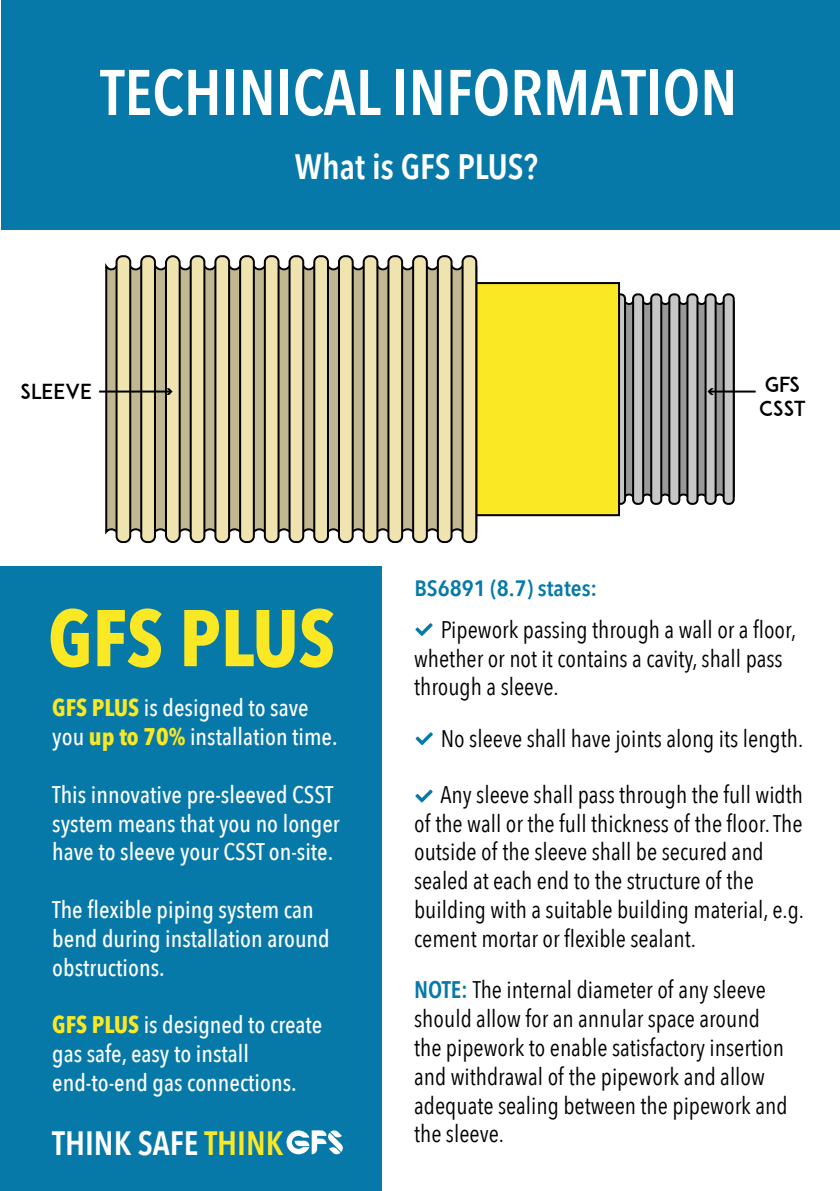
<style>
.page{position:relative;width:840px;height:1191px;background:#fff}
.page>*{position:absolute;margin:0;border:0;box-sizing:border-box;transform-origin:0 0}
.t1{font:700 79.4px "Avenir Next Condensed";color:#fbe824}
.t2{font:600 63.6px "Avenir Next Condensed";color:#fff}
.t3{font:600 35.2px "Avenir Next Condensed";color:#fff}
.t4{font:600 33.6px "Avenir Next Condensed";color:#fff}
.t5{font:24px/28.8px "Avenir Next Condensed";color:#000}
.t6{font:500 24px/28.8px "Avenir Next Condensed";color:#fff}
.t7{font:600 22.2px "Avenir Next Condensed";color:#0679a8;scale:1.08 1}
.t8{font:20.6px/24.6px "ADAM.CGPRO";letter-spacing:-.005em;color:#000}
.s1{font-weight:700;color:#fbe824}
.s2{color:#fbe824}
.s3{font-weight:600;color:#0679a8}
</style>
<div class="page">
<div style="left:0;top:566px;width:382px;height:625px;background:#0679a8"></div>
<div style="left:1px;top:0;width:838px;height:230px;background:#0679a8"></div>
<svg style="left:625px;top:300px;width:110px;height:202px;background:#868686"></svg>
<svg style="left:614px;top:294px;width:10px;height:210px"></svg>
<div style="left:613px;top:293px;width:12px;height:212px;border:2px solid #000;border-radius:4px"></div>
<svg style="left:632px;top:294px;width:10px;height:210px"></svg>
<div style="left:631px;top:293px;width:12px;height:212px;border:2px solid #000;border-radius:4px"></div>
<div style="left:651px;top:294px;width:10px;height:210px;background:#c6c6c6;border-radius:4px"></div>
<div style="left:650px;top:293px;width:12px;height:212px;border:2px solid #000;border-radius:4px"></div>
<div style="left:669px;top:294px;width:10px;height:210px;background:#c6c6c6;border-radius:4px"></div>
<div style="left:668px;top:293px;width:12px;height:212px;border:2px solid #000;border-radius:4px"></div>
<div style="left:687px;top:294px;width:10px;height:210px;background:#c6c6c6;border-radius:4px"></div>
<div style="left:686px;top:293px;width:12px;height:212px;border:2px solid #000;border-radius:4px"></div>
<div style="left:705px;top:294px;width:10px;height:210px;background:#c6c6c6;border-radius:4px"></div>
<div style="left:704px;top:293px;width:12px;height:212px;border:2px solid #000;border-radius:4px"></div>
<div style="left:723px;top:294px;width:10px;height:210px;background:#c6c6c6;border-radius:4px"></div>
<div style="left:722px;top:293px;width:12px;height:212px;border:2px solid #000;border-radius:4px"></div>
<div style="left:443px;top:282px;width:176px;height:234px;background:#fbe824;border:2px solid #000"></div>
<svg style="left:104px;top:259px;width:374px;height:278px;background:#beb695"></svg>
<div style="left:141px;top:256px;width:14px;height:286px;background:#efe4b0;border-radius:6px"></div>
<div style="left:140px;top:255px;width:16px;height:288px;border:2px solid #000;border-radius:6px"></div>
<div style="left:116px;top:256px;width:14px;height:286px;background:#efe4b0;border-radius:6px"></div>
<div style="left:115px;top:255px;width:16px;height:288px;border:2px solid #000;border-radius:6px"></div>
<div style="left:166px;top:256px;width:13px;height:286px;background:#efe4b0;border-radius:7px"></div>
<div style="left:165px;top:255px;width:15px;height:288px;border:2px solid #000;border-radius:7px"></div>
<div style="left:190px;top:256px;width:14px;height:286px;background:#efe4b0;border-radius:6px"></div>
<div style="left:189px;top:255px;width:16px;height:288px;border:2px solid #000;border-radius:6px"></div>
<div style="left:215px;top:256px;width:14px;height:286px;background:#efe4b0;border-radius:6px"></div>
<div style="left:214px;top:255px;width:16px;height:288px;border:2px solid #000;border-radius:6px"></div>
<div style="left:240px;top:256px;width:14px;height:286px;background:#efe4b0;border-radius:6px"></div>
<div style="left:239px;top:255px;width:16px;height:288px;border:2px solid #000;border-radius:6px"></div>
<div style="left:265px;top:256px;width:13px;height:286px;background:#efe4b0;border-radius:6px"></div>
<div style="left:264px;top:255px;width:15px;height:288px;border:2px solid #000;border-radius:6px"></div>
<div style="left:289px;top:256px;width:14px;height:286px;background:#efe4b0;border-radius:6px"></div>
<div style="left:288px;top:255px;width:16px;height:288px;border:2px solid #000;border-radius:6px"></div>
<div style="left:314px;top:256px;width:14px;height:286px;background:#efe4b0;border-radius:6px"></div>
<div style="left:313px;top:255px;width:16px;height:288px;border:2px solid #000;border-radius:6px"></div>
<div style="left:339px;top:256px;width:13px;height:286px;background:#efe4b0;border-radius:6px"></div>
<div style="left:338px;top:255px;width:15px;height:288px;border:2px solid #000;border-radius:6px"></div>
<div style="left:363px;top:256px;width:14px;height:286px;background:#efe4b0;border-radius:6px"></div>
<div style="left:362px;top:255px;width:16px;height:288px;border:2px solid #000;border-radius:6px"></div>
<div style="left:388px;top:256px;width:14px;height:286px;background:#efe4b0;border-radius:6px"></div>
<div style="left:387px;top:255px;width:16px;height:288px;border:2px solid #000;border-radius:6px"></div>
<div style="left:413px;top:256px;width:13px;height:286px;background:#efe4b0;border-radius:6px"></div>
<div style="left:412px;top:255px;width:15px;height:288px;border:2px solid #000;border-radius:6px"></div>
<div style="left:437px;top:256px;width:14px;height:286px;background:#efe4b0;border-radius:6px"></div>
<div style="left:436px;top:255px;width:16px;height:288px;border:2px solid #000;border-radius:6px"></div>
<div style="left:462px;top:256px;width:14px;height:286px;background:#efe4b0;border-radius:6px"></div>
<div style="left:461px;top:255px;width:16px;height:288px;border:2px solid #000;border-radius:6px"></div>
<hr style="left:709px;top:390px;width:46px;height:2px;background:#000">
<svg style="left:707px;top:388px;width:6px;height:7px"></svg>
<hr style="left:99px;top:390px;width:71px;height:2px;background:#000">
<svg style="left:166px;top:388px;width:6px;height:7px"></svg>
<svg style="left:415px;top:623px;width:17px;height:13px"></svg>
<svg style="left:415px;top:732px;width:17px;height:13px"></svg>
<svg style="left:415px;top:789px;width:17px;height:13px"></svg>
<svg style="left:286px;top:1130px;width:57px;height:24px"></svg>
<h2 class="t2" style="left:100px;top:38px;width:638px">TECHINICAL INFORMATION</h2>
<h3 class="t3" style="left:295px;top:137px;width:244px">What is GFS PLUS?</h3>
<p class="t8" style="left:20px;top:379px;width:73px">SLEEVE</p>
<p class="t8" style="left:758px;top:371px;width:48px">GFS<br>CSST</p>
<h1 class="t1" style="left:48px;top:589px;width:288px">GFS PLUS</h1>
<p class="t6" style="left:52px;top:693px;width:287px"><span class="s1">GFS PLUS</span> is designed to save you <span class="s1">up to 70%</span> installation time.</p>
<p class="t6" style="left:52px;top:780px;width:289px">This innovative pre-sleeved CSST system means that you no longer have to sleeve your CSST on-site.</p>
<p class="t6" style="left:52px;top:895px;width:279px">The flexible piping system can bend during installation around obstructions.</p>
<p class="t6" style="left:52px;top:1010px;width:271px"><span class="s1">GFS PLUS</span> is designed to create gas safe, easy to install end-to-end gas connections.</p>
<h3 class="t4" style="left:52px;top:1114px;width:233px">THINK SAFE <span class="s2">THINK</span></h3>
<p class="t7" style="left:414px;top:568px;width:171px">BS6891 (8.7) states:</p>
<p class="t5" style="left:414px;top:614px;width:383px;text-indent:27px">Pipework passing through a wall or a floor, whether or not it contains a cavity, shall pass through a sleeve.</p>
<p class="t5" style="left:440px;top:723px;width:364px">No sleeve shall have joints along its length.</p>
<p class="t5" style="left:414px;top:779px;width:391px;text-indent:26px">Any sleeve shall pass through the full width of the wall or the full thickness of the floor. The outside of the sleeve shall be secured and sealed at each end to the structure of the building with a suitable building material, e.g. cement mortar or flexible sealant.</p>
<p class="t5" style="left:414px;top:974px;width:375px"><span class="s3">NOTE:</span> The internal diameter of any sleeve should allow for an annular space around the pipework to enable satisfactory insertion and withdrawal of the pipework and allow adequate sealing between the pipework and the sleeve.</p>
</div>
